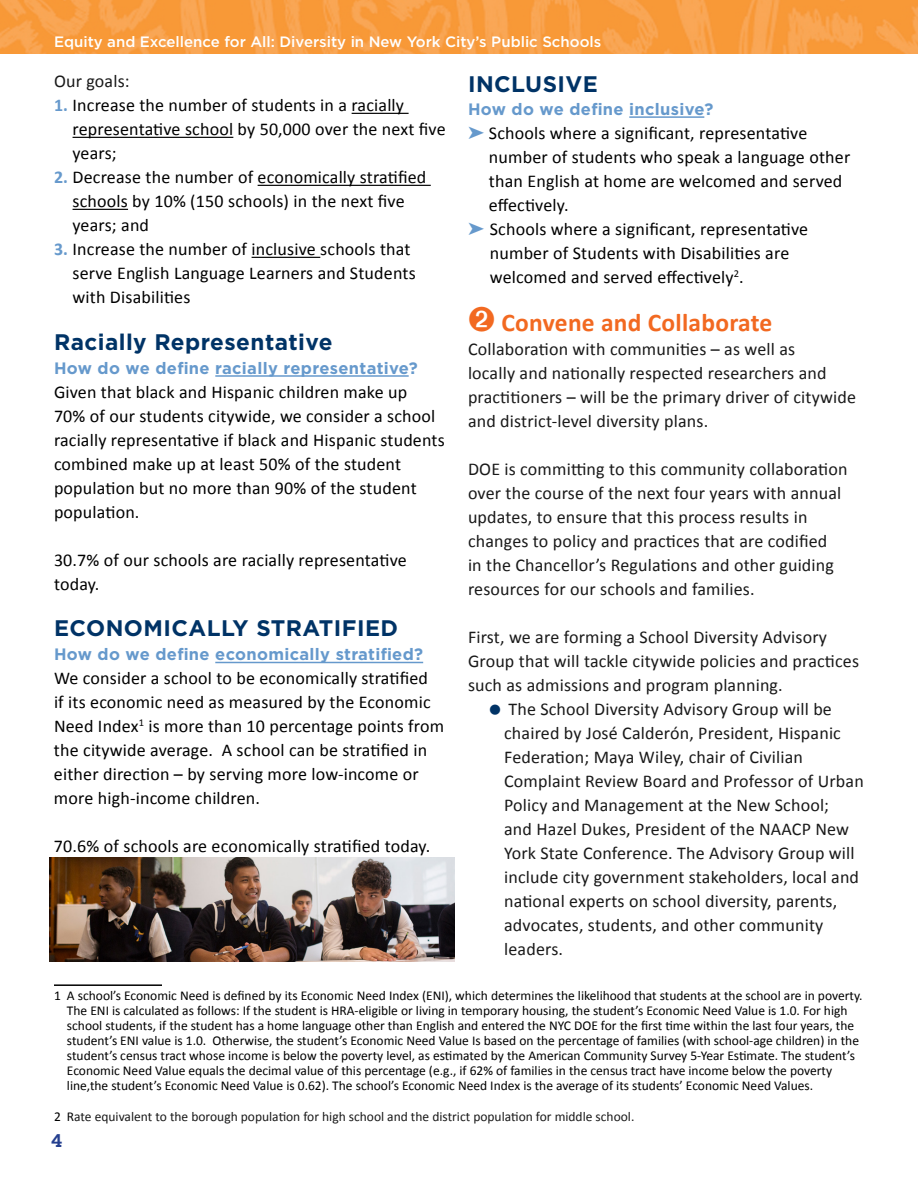
<style>
.page{position:relative;width:918px;height:1188px;background:#fff}
.page>*{position:absolute;margin:0;border:0;box-sizing:border-box;transform-origin:0 0}
.t1{font:700 25.5px "Calibri";letter-spacing:.01em;color:#f26921}
.t2{font:700 22.5px "Gotham";letter-spacing:.02em;color:#036}
.t3{font:18px/24px "Calibri";letter-spacing:.01em;color:#000}
.t4{font:18px/24px "Calibri";letter-spacing:.01em;color:#191919}
.t5{font:600 18px "Lubalin Graph Std";color:#25408f}
.t6{font:700 16.5px "Gotham";letter-spacing:.02em;color:#69c}
.t7{font:500 15px "Gotham";color:#fff}
.t8{font:13.5px/15px "Calibri";color:#000}
.t9{font:13.5px "Calibri";color:#191919}
.s1{font-weight:700;color:#69c}
.s2{color:#69c}
.s3{color:#000}
</style>
<div class="page">
<img style="left:0;top:0;width:918px;height:54px">
<hr style="left:54px;top:984px;width:108px;height:2px;background:#000">
<hr style="left:352px;top:113px;width:57px;height:1px;background:#000">
<hr style="left:73px;top:137px;width:160px;height:1px;background:#000">
<hr style="left:258px;top:185px;width:173px;height:1px;background:#000">
<hr style="left:73px;top:209px;width:55px;height:1px;background:#000">
<hr style="left:252px;top:257px;width:68px;height:1px;background:#000">
<hr style="left:215px;top:375px;width:194px;height:2px;background:#69c">
<hr style="left:215px;top:662px;width:208px;height:1px;background:#69c">
<hr style="left:629px;top:116px;width:75px;height:2px;background:#69c">
<img style="left:50px;top:857px;width:404px;height:105px">
<p class="t7" style="left:54px;top:33px;width:549px">Equity and Excellence for All: Diversity in New York City’s Public Schools</p>
<p class="t4" style="left:54px;top:69px;width:77px">Our goals:</p>
<p class="t3" style="left:54px;top:93px;width:352px"><span class="s1">1.</span> Increase the number of students in a racially</p>
<p class="t3" style="left:73px;top:117px;width:375px">representative school by 50,000 over the next five</p>
<p class="t3" style="left:73px;top:141px;width:46px">years;</p>
<p class="t3" style="left:73px;top:165px;width:355px;text-indent:-19px"><span class="s1">2.</span> Decrease the number of economically stratified schools by 10% (150 schools) in the next five years; and</p>
<p class="t3" style="left:54px;top:237px;width:363px;text-align:right"><span class="s1">3.</span> Increase the number of inclusive schools that serve English Language Learners and Students</p>
<p class="t3" style="left:73px;top:285px;width:119px">with Disabilities</p>
<h3 class="t2" style="left:54px;top:329px;width:280px">Racially Representative</h3>
<h4 class="t6" style="left:54px;top:358px;width:365px">How do we defne racially representative?</h4>
<p class="t3" style="left:54px;top:380px;width:383px">Given that black and Hispanic children make up<br>70% of our students citywide, we consider a school</p>
<p class="t3" style="left:54px;top:428px;width:392px">racially representative if black and Hispanic students</p>
<p class="t3" style="left:54px;top:452px;width:349px">combined make up at least 50% of the student</p>
<p class="t3" style="left:54px;top:476px;width:364px">population but no more than 90% of the student population.</p>
<h4 class="t3" style="left:54px;top:548px;width:354px">30.7% of our schools are racially representative</h4>
<p class="t3" style="left:54px;top:572px;width:47px">today.</p>
<h3 class="t2" style="left:54px;top:615px;width:346px">ECONOMICALLY STRATIFIED</h3>
<h4 class="t6" style="left:54px;top:645px;width:371px">How do we defne economically stratifed?</h4>
<p class="t3" style="left:54px;top:666px;width:376px">We consider a school to be economically stratified</p>
<p class="t3" style="left:54px;top:690px;width:392px">if its economic need as measured by the Economic<br>Need Index<sup>1</sup> is more than 10 percentage points from</p>
<p class="t3" style="left:54px;top:738px;width:375px">the citywide average. A school can be stratified in either direction – by serving more low-income or</p>
<p class="t3" style="left:54px;top:786px;width:208px">more high-income children.</p>
<h4 class="t3" style="left:54px;top:834px;width:378px">70.6% of schools are economically stratified today.</h4>
<h3 class="t2" style="left:468px;top:71px;width:131px">INCLUSIVE</h3>
<h4 class="t6" style="left:468px;top:100px;width:247px">How do we defne inclusive?</h4>
<p class="t3" style="left:468px;top:121px;width:341px"><span class="s2">➤</span> Schools where a significant, representative</p>
<p class="t3" style="left:489px;top:145px;width:363px">number of students who speak a language other</p>
<p class="t3" style="left:489px;top:169px;width:355px">than English at home are welcomed and served</p>
<p class="t3" style="left:489px;top:193px;width:81px">effectively.</p>
<p class="t3" style="left:490px;top:217px;width:320px;text-indent:-22px"><span class="s2">➤</span> Schools where a significant, representative number of Students with Disabilities are welcomed and served effectively<sup>2</sup>.</p>
<h2 class="t1" style="left:468px;top:306px;width:306px">➋ Convene and Collaborate</h2>
<p class="t4" style="left:468px;top:337px;width:390px">Collaboration with communities – as well as<br>locally and nationally respected researchers and practitioners – will be the primary driver of citywide</p>
<p class="t4" style="left:468px;top:409px;width:242px">and district-level diversity plans.</p>
<p class="t4" style="left:468px;top:457px;width:381px">DOE is committing to this community collaboration</p>
<p class="t4" style="left:468px;top:481px;width:375px">over the course of the next four years with annual updates, to ensure that this process results in</p>
<p class="t4" style="left:468px;top:529px;width:368px">changes to policy and practices that are codified in the Chancellor’s Regulations and other guiding</p>
<p class="t4" style="left:468px;top:577px;width:288px">resources for our schools and families.</p>
<p class="t4" style="left:468px;top:625px;width:361px">First, we are forming a School Diversity Advisory</p>
<p class="t4" style="left:468px;top:649px;width:393px">Group that will tackle citywide policies and practices</p>
<p class="t4" style="left:504px;top:673px;width:361px;text-indent:-36px">such as admissions and program planning.<br>The School Diversity Advisory Group will be chaired by José Calderón, President, Hispanic Federation; Maya Wiley, chair of Civilian Complaint Review Board and Professor of Urban Policy and Management at the New School;<br>and Hazel Dukes, President of the NAACP New York State Conference. The Advisory Group will include city government stakeholders, local and national experts on school diversity, parents, advocates, students, and other community leaders.</p>
<p class="t8" style="left:67px;top:988px;width:797px;text-indent:-13px">1 A school’s Economic Need is defined by its Economic Need Index (ENI), which determines the likelihood that students at the school are in poverty.<br>The ENI is calculated as follows: If the student is HRA-eligible or living in temporary housing, the student’s Economic Need Value is 1.0. For high school students, if the student has a home language other than English and entered the NYC DOE for the first time within the last four years, the student’s ENI value is 1.0. Otherwise, the student’s Economic Need Value Is based on the percentage of families (with school-age children) in the student’s census tract whose income is below the poverty level, as estimated by the American Community Survey 5-Year Estimate. The student’s Economic Need Value equals the decimal value of this percentage (e.g., if 62% of families in the census tract have income below the poverty line,the student’s Economic Need Value is 0.62). The school’s Economic Need Index is the average of its students’ Economic Need Values.</p>
<p class="t9" style="left:54px;top:1108px;width:582px"><span class="s3">2 R</span>ate equivalent to the borough population for high school and the district population for middle school.</p>
<p class="t5" style="left:51px;top:1129px;width:12px">4</p>
</div>
